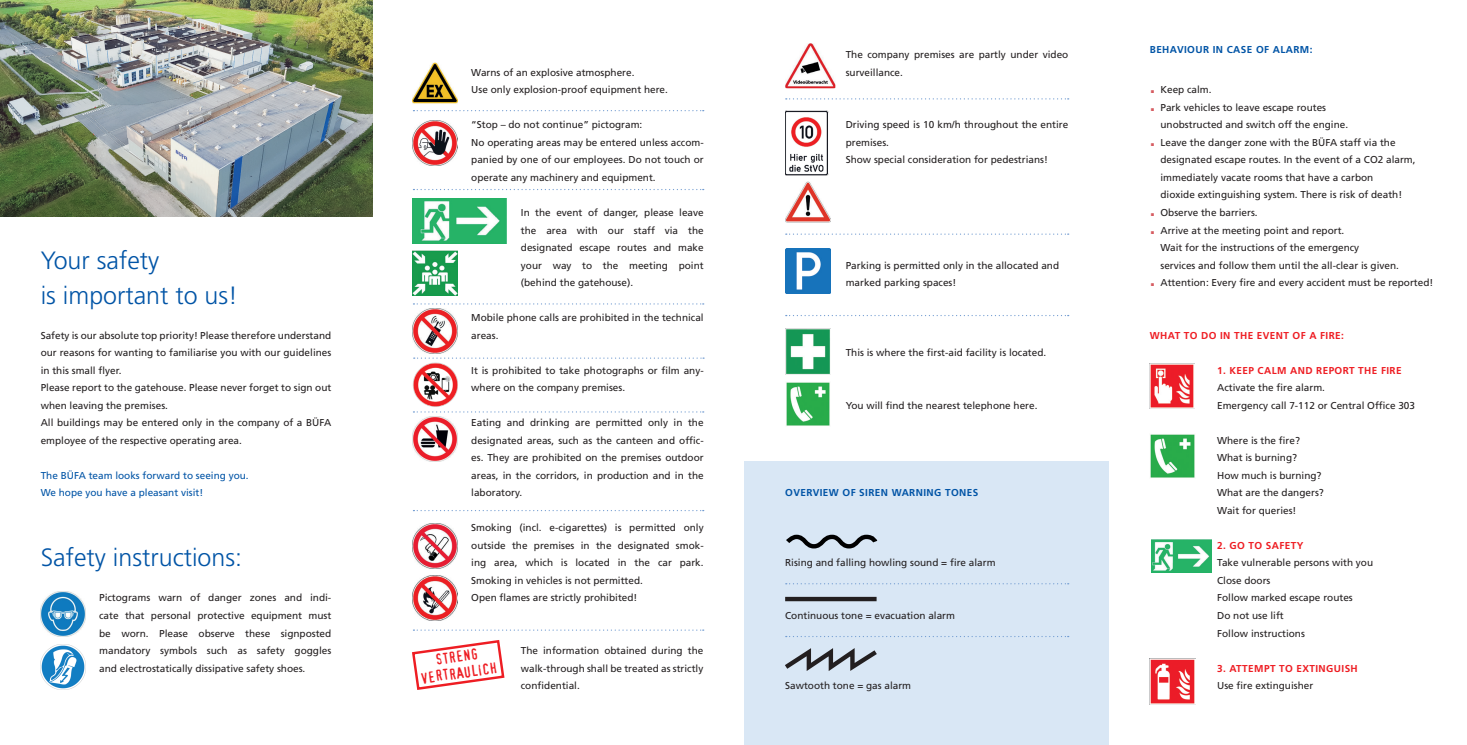
<style>
.page{position:relative;width:1467px;height:745px;background:#fff}
.page>*{position:absolute;margin:0;border:0;box-sizing:border-box;transform-origin:0 0}
.t1{font:300 25px/35px "Frutiger LT";color:#0154a6}
.t2{font:14.75px/16px "Confidential";color:#ee1d23;text-align:center}
.t3{font:10px/17.5px "Frutiger LT";color:#231f20}
.t4{font:700 10px "Frutiger LT";letter-spacing:.04em;color:#ee1d23}
.t5{font:10px/17.5px "Frutiger LT";color:#0154a6}
.t6{font:700 10px "Frutiger LT";letter-spacing:.04em;color:#0154a6}
.s1{font-weight:700;font-size:20px;color:#d65c61}
</style>
<div class="page">
<img style="left:0;top:0;width:372px;height:216px">
<img style="left:41px;top:644px;width:45px;height:44px">
<img style="left:41px;top:591px;width:45px;height:45px">
<img style="left:413px;top:416px;width:45px;height:45px">
<img style="left:412px;top:62px;width:45px;height:42px">
<img style="left:413px;top:121px;width:45px;height:45px">
<img style="left:413px;top:198px;width:93px;height:45px">
<img style="left:413px;top:250px;width:45px;height:45px">
<img style="left:413px;top:308px;width:45px;height:45px">
<svg style="left:413px;top:110px;width:291px;height:1px"></svg>
<img style="left:413px;top:523px;width:45px;height:45px">
<svg style="left:412px;top:640px;width:93px;height:50px"></svg>
<img style="left:413px;top:575px;width:45px;height:45px">
<svg style="left:413px;top:189px;width:291px;height:1px"></svg>
<svg style="left:413px;top:303px;width:291px;height:1px"></svg>
<svg style="left:413px;top:411px;width:291px;height:1px"></svg>
<svg style="left:413px;top:510px;width:291px;height:1px"></svg>
<svg style="left:413px;top:629px;width:291px;height:1px"></svg>
<div style="left:744px;top:461px;width:365px;height:283px;background:#d9e7f5"></div>
<img style="left:785px;top:110px;width:44px;height:66px">
<img style="left:785px;top:248px;width:45px;height:45px">
<img style="left:785px;top:43px;width:50px;height:45px">
<svg style="left:786px;top:233px;width:283px;height:1px"></svg>
<svg style="left:786px;top:315px;width:283px;height:1px"></svg>
<svg style="left:786px;top:534px;width:92px;height:15px"></svg>
<div style="left:785px;top:596px;width:92px;height:5px;background:#231f20"></div>
<img style="left:785px;top:329px;width:45px;height:45px">
<img style="left:786px;top:382px;width:44px;height:44px">
<svg style="left:785px;top:648px;width:92px;height:23px"></svg>
<svg style="left:786px;top:98px;width:283px;height:1px"></svg>
<svg style="left:786px;top:583px;width:283px;height:1px"></svg>
<img style="left:785px;top:181px;width:45px;height:42px">
<img style="left:1150px;top:363px;width:45px;height:45px">
<img style="left:1150px;top:434px;width:45px;height:44px">
<img style="left:1151px;top:539px;width:60px;height:32px">
<img style="left:1150px;top:658px;width:45px;height:45px">
<img style="left:413px;top:362px;width:45px;height:45px">
<svg style="left:414px;top:357px;width:290px;height:1px"></svg>
<h1 class="t1" style="left:41px;top:242px;width:199px">Your safety<br>is important to us!</h1>
<p class="t3" style="left:41px;top:326px;width:292px">Safety is our absolute top priority! Please therefore understand our reasons for wanting to familiarise you with our guidelines in this small flyer.<br>Please report to the gatehouse. Please never forget to sign out when leaving the premises.<br>All buildings may be entered only in the company of a BÜFA employee of the respective operating area.</p>
<p class="t5" style="left:41px;top:466px;width:210px">The BÜFA team looks forward to seeing you.<br>We hope you have a pleasant visit!</p>
<h1 class="t1" style="left:41px;top:540px;width:203px">Safety instructions:</h1>
<p class="t3" style="left:99px;top:589px;width:234px;text-align:justify">Pictograms warn of danger zones and indi&shy;cate that personal protective equipment must be worn. Please observe these signposted mandatory symbols such as safety goggles and electrostatically dissipative safety shoes.</p>
<p class="t3" style="left:471px;top:64px;width:198px">Warns of an explosive atmosphere.<br>Use only explosion-proof equipment here.</p>
<p class="t3" style="left:471px;top:116px;width:234px">“Stop – do not continue” pictogram:<br>No operating areas may be entered unless accom&shy;panied by one of our employees. Do not touch or operate any machinery and equipment.</p>
<p class="t3" style="left:521px;top:204px;width:184px;text-align:justify">In the event of danger, please leave the area with our staff via the designated escape routes and make your way to the meeting point (behind the gatehouse).</p>
<p class="t3" style="left:471px;top:309px;width:234px">Mobile phone calls are prohibited in the technical areas.</p>
<p class="t3" style="left:471px;top:361px;width:234px">It is prohibited to take photographs or film any&shy;where on the company premises.</p>
<p class="t3" style="left:471px;top:414px;width:234px;text-align:justify">Eating and drinking are permitted only in the designated areas, such as the canteen and offic&shy;es. They are prohibited on the premises outdoor areas, in the corridors, in production and in the laboratory.</p>
<p class="t3" style="left:471px;top:519px;width:234px">Smoking (incl. e-cigarettes) is permitted only outside the premises in the designated smok&shy;ing area, which is located in the car park.<br>Smoking in vehicles is not permitted.<br>Open flames are strictly prohibited!</p>
<h2 class="t2" style="left:418px;top:654px;width:78px;rotate:-8deg">STRENG<br>VERTRAULICH</h2>
<p class="t3" style="left:521px;top:641px;width:184px;text-align:justify">The information obtained during the walk-through shall be treated as strictly confidential.</p>
<p class="t3" style="left:846px;top:46px;width:224px">The company premises are partly under video surveillance.</p>
<p class="t3" style="left:846px;top:116px;width:224px">Driving speed is 10 km/h throughout the entire premises.<br>Show special consideration for pedestrians!</p>
<p class="t3" style="left:846px;top:256px;width:215px">Parking is permitted only in the allocated and marked parking spaces!</p>
<p class="t3" style="left:846px;top:344px;width:202px">This is where the first-aid facility is located.</p>
<p class="t3" style="left:846px;top:396px;width:193px">You will find the nearest telephone here.</p>
<p class="t6" style="left:785px;top:486px;width:195px">OVERVIEW OF SIREN WARNING TONES</p>
<p class="t3" style="left:785px;top:554px;width:212px">Rising and falling howling sound = fire alarm</p>
<p class="t3" style="left:785px;top:606px;width:171px">Continuous tone = evacuation alarm</p>
<p class="t3" style="left:785px;top:676px;width:128px">Sawtooth tone = gas alarm</p>
<p class="t6" style="left:1150px;top:43px;width:164px">BEHAVIOUR IN CASE OF ALARM:</p>
<p class="t3" style="left:1150px;top:81px;width:63px"><span class="s1">.</span> Keep calm.</p>
<p class="t3" style="left:1150px;top:99px;width:178px"><span class="s1">.</span> Park vehicles to leave escape routes</p>
<p class="t3" style="left:1160px;top:116px;width:189px">unobstructed and switch off the engine.</p>
<p class="t3" style="left:1150px;top:134px;width:247px"><span class="s1">.</span> Leave the danger zone with the BÜFA staff via the</p>
<p class="t3" style="left:1160px;top:151px;width:257px">designated escape routes. In the event of a CO2 alarm,</p>
<p class="t3" style="left:1160px;top:169px;width:214px">immediately vacate rooms that have a carbon</p>
<p class="t3" style="left:1160px;top:186px;width:243px">dioxide extinguishing system. There is risk of death!</p>
<p class="t3" style="left:1150px;top:204px;width:109px"><span class="s1">.</span> Observe the barriers.</p>
<p class="t3" style="left:1150px;top:221px;width:196px"><span class="s1">.</span> Arrive at the meeting point and report.</p>
<p class="t3" style="left:1160px;top:239px;width:200px">Wait for the instructions of the emergency</p>
<p class="t3" style="left:1160px;top:256px;width:240px">services and follow them until the all-clear is given.</p>
<p class="t3" style="left:1150px;top:274px;width:285px"><span class="s1">.</span> Attention: Every fire and every accident must be reported!</p>
<p class="t4" style="left:1150px;top:329px;width:196px">WHAT TO DO IN THE EVENT OF A FIRE:</p>
<p class="t4" style="left:1217px;top:364px;width:186px">1. KEEP CALM AND REPORT THE FIRE</p>
<p class="t3" style="left:1217px;top:379px;width:199px">Activate the fire alarm.<br>Emergency call 7-112 or Central Office 303</p>
<p class="t3" style="left:1217px;top:431px;width:108px">Where is the fire?<br>What is burning?<br>How much is burning?<br>What are the dangers?<br>Wait for queries!</p>
<p class="t4" style="left:1217px;top:539px;width:88px">2. GO TO SAFETY</p>
<p class="t3" style="left:1217px;top:554px;width:157px">Take vulnerable persons with you<br>Close doors<br>Follow marked escape routes<br>Do not use lift<br>Follow instructions</p>
<p class="t4" style="left:1217px;top:661px;width:142px">3. ATTEMPT TO EXTINGUISH</p>
<p class="t3" style="left:1217px;top:676px;width:98px">Use fire extinguisher</p>
</div>
